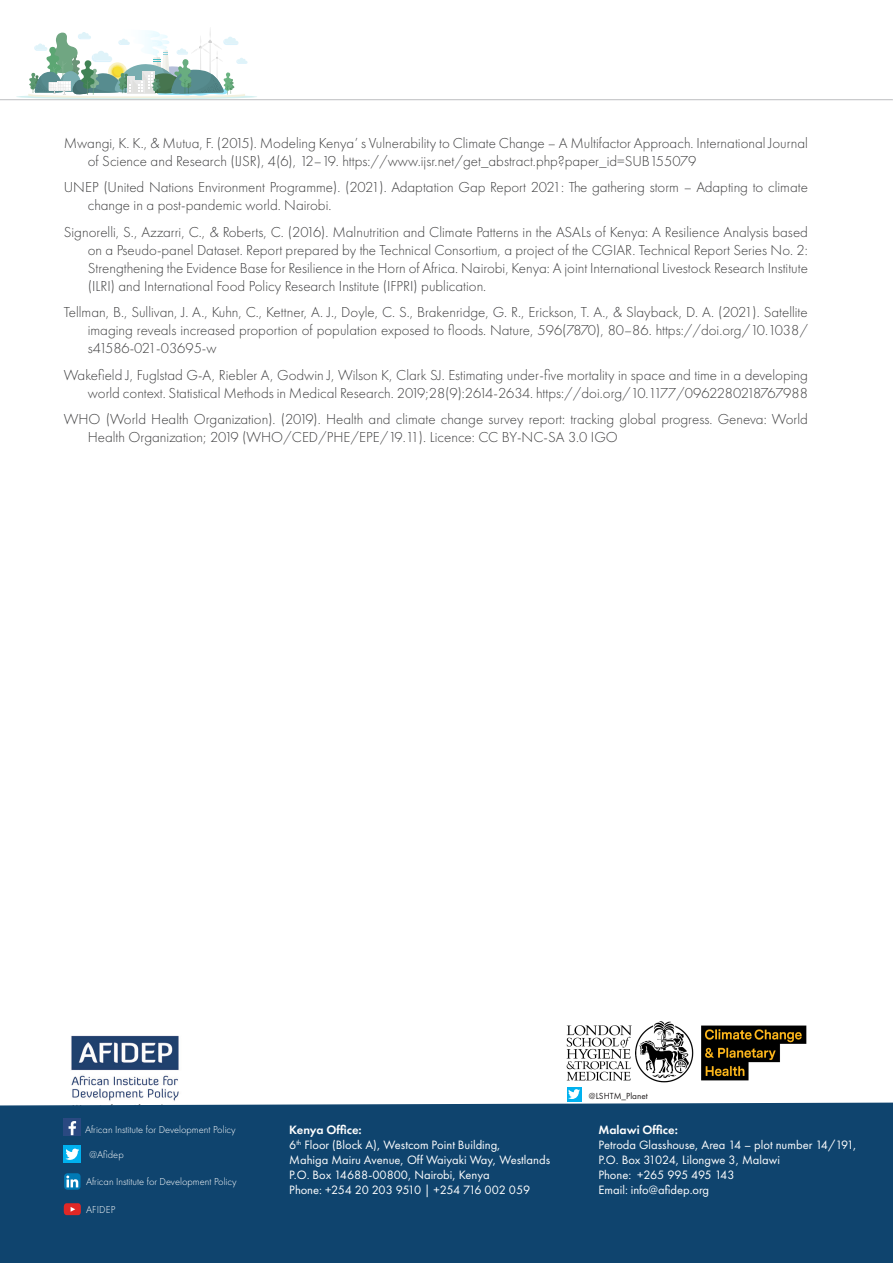
<style>
.page{position:relative;width:893px;height:1263px;background:#fff}
.page>*{position:absolute;margin:0;border:0;box-sizing:border-box;transform-origin:0 0}
.body_text{font:300 15px/18px "Futura PT";color:#3e3e3f}
.t1{font:12.6px "Futura PT";color:#fff}
.t2{font:12.6px "Futura PT";letter-spacing:-.025em;color:#fff}
.t3{font:600 12.6px "Futura PT";color:#fff}
.t4{font:300 10.5px "Futura PT";color:#fff}
.t5{font:9.15px "Futura PT";color:#231f20}
</style>
<div class="page">
<svg style="left:16px;top:94px;width:241px;height:5px"></svg>
<svg style="left:28px;top:29px;width:219px;height:69px"></svg>
<hr style="left:0;top:99px;width:892px;height:1px;background:#bcbdc0">
<img style="left:71px;top:1035px;width:108px;height:66px">
<img style="left:566px;top:1021px;width:241px;height:68px">
<div style="left:0;top:1102px;width:893px;height:161px;background:#0f446e"></div>
<div style="left:64px;top:1146px;width:17px;height:17px;background:#00b1ef"></div>
<svg style="left:65px;top:1148px;width:14px;height:12px"></svg>
<div style="left:64px;top:1118px;width:17px;height:17px;background:#2a4981"></div>
<svg style="left:69px;top:1121px;width:7px;height:14px"></svg>
<div style="left:0;top:1201px;width:85px;height:45px;background:#0f446e"></div>
<svg style="left:64px;top:1173px;width:17px;height:17px"></svg>
<svg style="left:66px;top:1175px;width:12px;height:12px"></svg>
<div style="left:567px;top:1087px;width:14px;height:14px;background:#00b1ef"></div>
<svg style="left:568px;top:1089px;width:12px;height:10px"></svg>
<p class="body_text" style="left:88px;top:134px;width:721px;text-indent:-24px">Mwangi, K. K., &amp; Mutua, F. (2015). Modeling Kenya’ s Vulnerability to Climate Change – A Multifactor Approach. International Journal of Science and Research (IJSR), 4(6), 12–19. https://www.ijsr.net/get_abstract.php?paper_id=SUB155079</p>
<p class="body_text" style="left:88px;top:178px;width:722px;text-indent:-24px">UNEP (United Nations Environment Programme). (2021). Adaptation Gap Report 2021: The gathering storm – Adapting to climate change in a post-pandemic world. Nairobi.</p>
<p class="body_text" style="left:88px;top:223px;width:722px;text-align:justify;text-indent:-24px">Signorelli, S., Azzarri, C., &amp; Roberts, C. (2016). Malnutrition and Climate Patterns in the ASALs of Kenya: A Resilience Analysis based on a Pseudo-panel Dataset. Report prepared by the Technical Consortium, a project of the CGIAR. Technical Report Series No. 2:<br>Strengthening the Evidence Base for Resilience in the Horn of Africa. Nairobi, Kenya: A joint International Livestock Research Institute (ILRI) and International Food Policy Research Institute (IFPRI) publication.</p>
<p class="body_text" style="left:88px;top:303px;width:722px;text-align:justify;text-indent:-24px">Tellman, B., Sullivan, J. A., Kuhn, C., Kettner, A. J., Doyle, C. S., Brakenridge, G. R., Erickson, T. A., &amp; Slayback, D. A. (2021). Satellite imaging reveals increased proportion of population exposed to floods. Nature, 596(7870), 80–86. https://doi.org/10.1038/ s41586-021-03695-w</p>
<p class="body_text" style="left:64px;top:366px;width:746px;text-align:right">Wakefield J, Fuglstad G-A, Riebler A, Godwin J, Wilson K, Clark SJ. Estimating under-five mortality in space and time in a developing world context. Statistical Methods in Medical Research. 2019;28(9):2614-2634. https://doi.org/10.1177/0962280218767988</p>
<p class="body_text" style="left:88px;top:410px;width:722px;text-indent:-24px">WHO (World Health Organization). (2019). Health and climate change survey report: tracking global progress. Geneva: World<br>Health Organization; 2019 (WHO/CED/PHE/EPE/19.11). Licence: CC BY-NC-SA 3.0 IGO</p>
<p class="t4" style="left:85px;top:1124px;width:152px">African Institute for Development Policy</p>
<p class="t4" style="left:89px;top:1149px;width:36px">@Afidep</p>
<p class="t4" style="left:86px;top:1176px;width:152px">African Institute for Development Policy</p>
<p class="t4" style="left:86px;top:1204px;width:31px">AFIDEP</p>
<p class="t3" style="left:289px;top:1122px;width:74px">Kenya Office:</p>
<p class="t1" style="left:289px;top:1137px;width:213px">6<sup>th</sup> Floor (Block A), Westcom Point Building,</p>
<p class="t1" style="left:289px;top:1152px;width:262px">Mahiga Mairu Avenue, Off Waiyaki Way, Westlands</p>
<p class="t1" style="left:289px;top:1168px;width:202px">P.O. Box 14688-00800, Nairobi, Kenya</p>
<p class="t2" style="left:289px;top:1183px;width:243px">Phone: +254 20 203 9510 | +254 716 002 059</p>
<p class="t5" style="left:589px;top:1090px;width:60px">@LSHTM_Planet</p>
<p class="t3" style="left:598px;top:1122px;width:81px">Malawi Office:</p>
<p class="t1" style="left:598px;top:1137px;width:260px">Petroda Glasshouse, Area 14 – plot number 14/191,</p>
<p class="t1" style="left:598px;top:1152px;width:183px">P.O. Box 31024, Lilongwe 3, Malawi</p>
<p class="t1" style="left:598px;top:1168px;width:138px">Phone: +265 995 495 143</p>
<p class="t1" style="left:598px;top:1183px;width:112px">Email: info@afidep.org</p>
</div>
